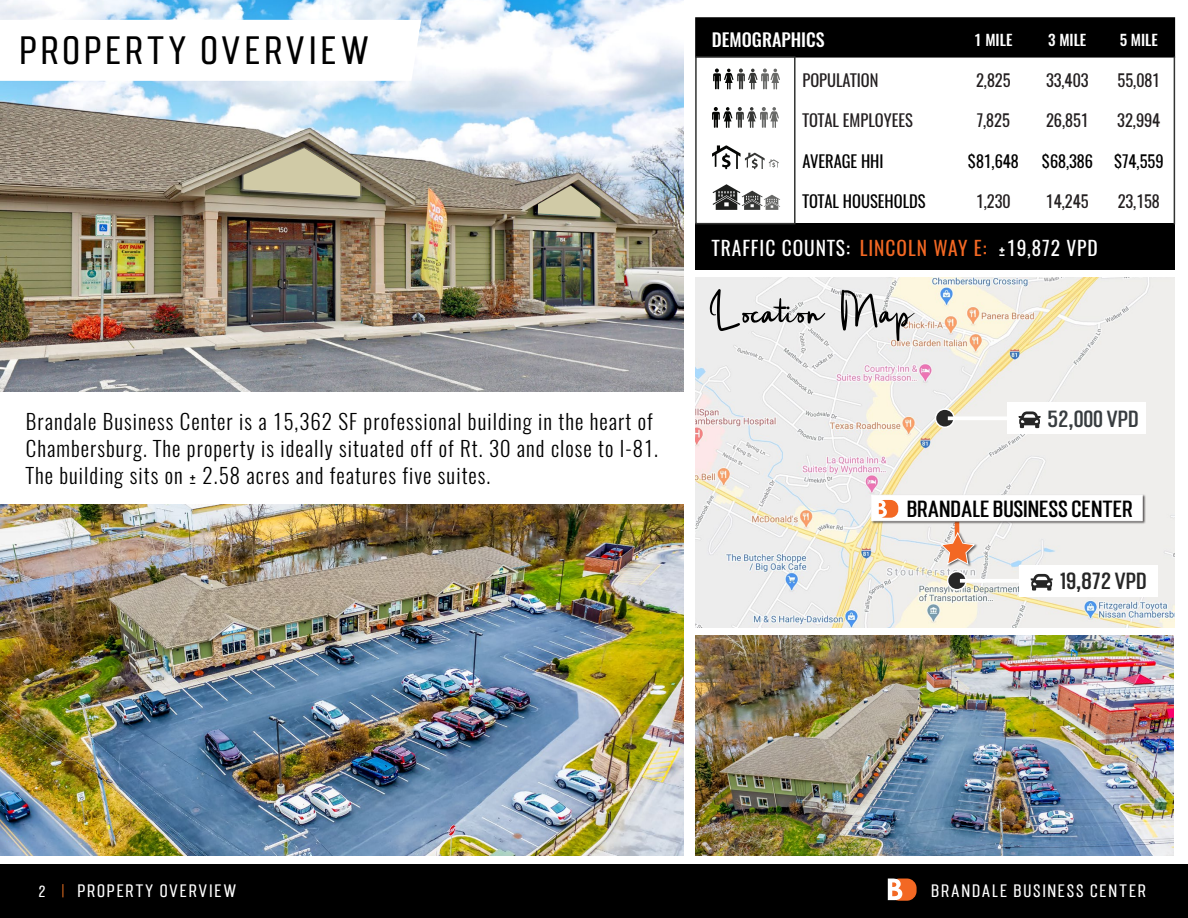
<style>
.page{position:relative;width:1188px;height:918px;background:#fff}
.page>*{position:absolute;margin:0;border:0;box-sizing:border-box;transform-origin:0 0}
.t1{font:55.5px "Rotterdam";color:#000}
.t2{font:33px "Mostin";letter-spacing:.12em;color:#000}
.t3{font:300 21px "Oswald";letter-spacing:.05em;color:#000}
.t4{font:19.5px "Oswald";letter-spacing:.05em;color:#f36823}
.t5{font:500 19.5px "Mostin";color:#000}
.t6{font:19.5px "Oswald";letter-spacing:.05em;color:#fff}
.t7{font:500 19.5px "Mostin";color:#383d40}
.t8{font:500 19.5px "Mostin";color:#262626}
.t9{font:500 18px "Oswald";color:#fff}
.t10{font:16.5px "Oswald";color:#231f20}
.t11{font:16.5px "Oswald";color:#000}
.t12{font:15px "Mostin";letter-spacing:.115em;color:#fff}
.t13{font:500 15px "Oswald";color:#fff}
.s1{color:#fff}
.s2{font-size:13.5px}
.s3{color:#f47523}
</style>
<div class="page">
<img style="left:0;top:0;width:683px;height:392px">
<div style="left:695px;top:223px;width:480px;height:46px;background:#000"></div>
<div style="left:695px;top:17px;width:480px;height:41px;background:#000"></div>
<div style="left:695px;top:56px;width:101px;height:168px;background:#fff;border:2px solid #323332"></div>
<svg style="left:712px;top:145px;width:67px;height:24px"></svg>
<svg style="left:713px;top:184px;width:67px;height:26px"></svg>
<svg style="left:713px;top:69px;width:67px;height:21px"></svg>
<svg style="left:712px;top:107px;width:67px;height:21px"></svg>
<hr style="left:1174px;top:56px;width:1px;height:168px;background:#323332">
<div style="left:0;top:864px;width:1188px;height:54px;background:#000"></div>
<div style="left:890px;top:879px;width:27px;height:22px;background:#f36823;border-radius:10px"></div>
<svg style="left:888px;top:879px;width:14px;height:21px"></svg>
<svg style="left:0;top:20px;width:421px;height:61px"></svg>
<img style="left:695px;top:277px;width:479px;height:351px">
<hr style="left:955px;top:521px;width:4px;height:30px;background:#f36824">
<div style="left:940px;top:532px;width:38px;height:36px;background:#231f20;opacity:.75"></div>
<svg style="left:940px;top:531px;width:36px;height:34px"></svg>
<div style="left:871px;top:494px;width:275px;height:30px;background:#231f20;opacity:.75"></div>
<div style="left:871px;top:495px;width:272px;height:26px;background:#fff;border:1px solid #fff"></div>
<div style="left:877px;top:500px;width:21px;height:18px;background:#f36823;border-radius:8px"></div>
<svg style="left:877px;top:500px;width:10px;height:17px"></svg>
<div style="left:936px;top:409px;width:18px;height:18px;background:#262626;border-radius:50%"></div>
<div style="left:935px;top:408px;width:20px;height:20px;border:2px solid #fff;border-radius:50%"></div>
<div style="left:948px;top:572px;width:18px;height:18px;background:#262626;border-radius:50%"></div>
<div style="left:947px;top:571px;width:20px;height:19px;border:2px solid #fff;border-radius:50%"></div>
<hr style="left:948px;top:416px;width:88px;height:4px;background:#fff">
<hr style="left:960px;top:579px;width:88px;height:4px;background:#fff">
<div style="left:1008px;top:403px;width:138px;height:31px;background:#fff"></div>
<div style="left:1020px;top:565px;width:138px;height:32px;background:#fff"></div>
<svg style="left:1018px;top:411px;width:23px;height:17px"></svg>
<svg style="left:1031px;top:574px;width:22px;height:17px"></svg>
<img style="left:0;top:504px;width:683px;height:351px">
<img style="left:695px;top:635px;width:479px;height:220px">
<svg style="left:538px;top:186px;width:62px;height:31px;background:#aea88c"></svg>
<svg style="left:243px;top:148px;width:117px;height:48px;background:#afa98d"></svg>
<p class="t2" style="left:19px;top:28px;width:351px">PROPERTY OVERVIEW</p>
<p class="t3" style="left:26px;top:408px;width:628px">Brandale Business Center is a 15,362 SF professional building in the heart of</p>
<p class="t3" style="left:26px;top:435px;width:634px">Chambersburg. The property is ideally situated off of Rt. 30 and close to I-81.</p>
<p class="t3" style="left:26px;top:462px;width:466px">The building sits on ± 2.58 acres and features five suites.</p>
<p class="t9" style="left:712px;top:27px;width:114px">DEMOGRAPHICS</p>
<p class="t13" style="left:974px;top:29px;width:40px">1 MILE</p>
<p class="t13" style="left:1048px;top:29px;width:40px">3 MILE</p>
<p class="t13" style="left:1120px;top:29px;width:40px">5 MILE</p>
<p class="t10" style="left:802px;top:69px;width:78px">POPULATION</p>
<p class="t10" style="left:976px;top:69px;width:36px">2,825</p>
<p class="t10" style="left:1046px;top:69px;width:44px">33,403</p>
<p class="t10" style="left:1118px;top:69px;width:44px">55,081</p>
<p class="t10" style="left:802px;top:109px;width:112px">TOTAL EMPLOYEES</p>
<p class="t10" style="left:977px;top:109px;width:35px">7,825</p>
<p class="t10" style="left:1046px;top:109px;width:44px">26,851</p>
<p class="t10" style="left:1117px;top:109px;width:44px">32,994</p>
<p class="t11" style="left:802px;top:150px;width:83px">AVERAGE HHI</p>
<p class="t11" style="left:968px;top:150px;width:52px">$81,648</p>
<p class="t11" style="left:1042px;top:150px;width:52px">$68,386</p>
<p class="t11" style="left:1114px;top:150px;width:51px">$74,559</p>
<p class="t11" style="left:802px;top:190px;width:125px">TOTAL HOUSEHOLDS</p>
<p class="t10" style="left:976px;top:190px;width:36px">1,230</p>
<p class="t10" style="left:1046px;top:190px;width:44px">14,245</p>
<p class="t10" style="left:1118px;top:190px;width:44px">23,158</p>
<p class="t6" style="left:712px;top:235px;width:140px">TRAFFIC COUNTS:</p>
<p class="t4" style="left:860px;top:235px;width:240px">LINCOLN WAY E: <span class="s1">±19,872 VPD</span></p>
<p class="t1" style="left:710px;top:277px;width:205px">Location Map</p>
<p class="t7" style="left:1048px;top:405px;width:92px">52,000 VPD</p>
<p class="t5" style="left:907px;top:496px;width:228px">BRANDALE BUSINESS CENTER</p>
<p class="t8" style="left:1060px;top:568px;width:88px">19,872 VPD</p>
<p class="t12" style="left:38px;top:880px;width:199px"><span class="s2">2</span> <span class="s3">|</span> PROPERTY OVERVIEW</p>
<p class="t12" style="left:931px;top:880px;width:216px">BRANDALE BUSINESS CENTER</p>
</div>
